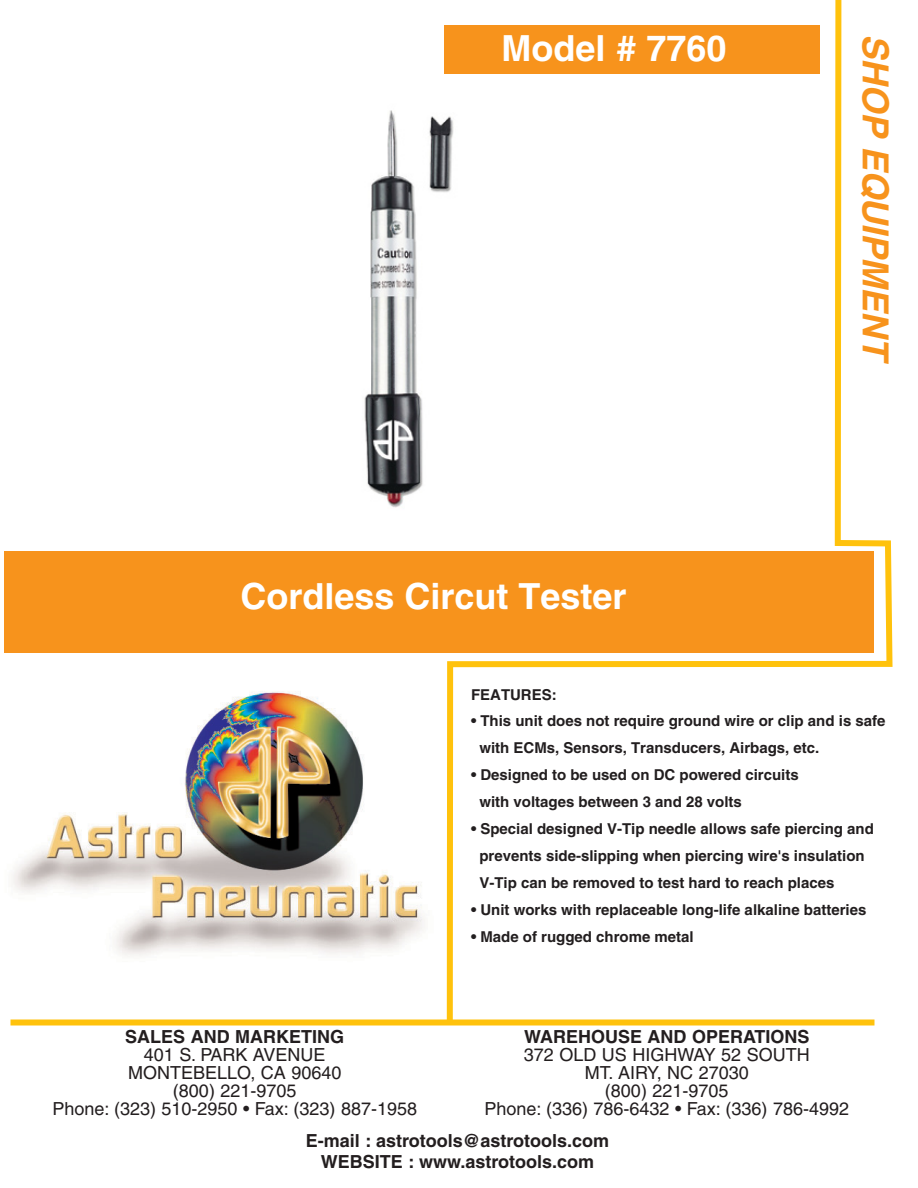
<style>
.page{position:relative;width:918px;height:1188px;background:#fff}
.page>*{position:absolute;margin:0;border:0;box-sizing:border-box;transform-origin:0 0}
.t1{font:700 36px "Helvetica";color:#fff}
.t2{font:italic 700 36px "Helvetica";color:#f7931c}
.t3{font:18px/18px "Helvetica";color:#231e1f;text-align:center}
.t4{font:700 18px/21.6px "Helvetica";color:#231e1f;text-align:center}
.t5{font:700 15px/27px "Helvetica";color:#221e1f}
</style>
<div class="page">
<div style="left:4px;top:551px;width:870px;height:101px;background:#f7931c"></div>
<img style="left:12px;top:691px;width:413px;height:265px">
<svg style="left:444px;top:0;width:449px;height:1026px"></svg>
<div style="left:10px;top:1020px;width:864px;height:6px;background:#ffc20c"></div>
<img style="left:364px;top:96px;width:105px;height:427px">
<h1 class="t1" style="left:501px;top:27px;width:227px">Model # 7760</h1>
<h1 class="t1" style="left:240px;top:574px;width:388px">Cordless Circut Tester</h1>
<p class="t5" style="left:471px;top:681px;width:87px">FEATURES:</p>
<h1 class="t2" style="left:898px;top:34px;width:336px;rotate:90deg">SHOP EQUIPMENT</h1>
<p class="t5" style="left:479px;top:707px;width:408px;text-indent:-8px">• This unit does not require ground wire or clip and is safe with ECMs, Sensors, Transducers, Airbags, etc.</p>
<p class="t5" style="left:479px;top:761px;width:321px;text-indent:-8px">• Designed to be used on DC powered circuits with voltages between 3 and 28 volts</p>
<p class="t5" style="left:479px;top:815px;width:396px;text-indent:-8px">• Special designed V-Tip needle allows safe piercing and prevents side-slipping when piercing wire's insulation<br>V-Tip can be removed to test hard to reach places</p>
<p class="t5" style="left:471px;top:896px;width:397px">• Unit works with replaceable long-life alkaline batteries</p>
<p class="t5" style="left:471px;top:923px;width:224px">• Made of rugged chrome metal</p>
<p class="t4" style="left:125px;top:1026px;width:220px">SALES AND MARKETING</p>
<p class="t3" style="left:52px;top:1046px;width:366px">401 S. PARK AVENUE<br>MONTEBELLO, CA 90640<br>(800) 221-9705<br>Phone: (323) 510-2950 • Fax: (323) 887-1958</p>
<p class="t4" style="left:524px;top:1026px;width:287px">WAREHOUSE AND OPERATIONS</p>
<p class="t3" style="left:484px;top:1046px;width:366px">372 OLD US HIGHWAY 52 SOUTH<br>MT. AIRY, NC 27030<br>(800) 221-9705<br>Phone: (336) 786-6432 • Fax: (336) 786-4992</p>
<p class="t4" style="left:306px;top:1129px;width:305px">E-mail : astrotools@astrotools.com<br>WEBSITE : www.astrotools.com</p>
</div>
